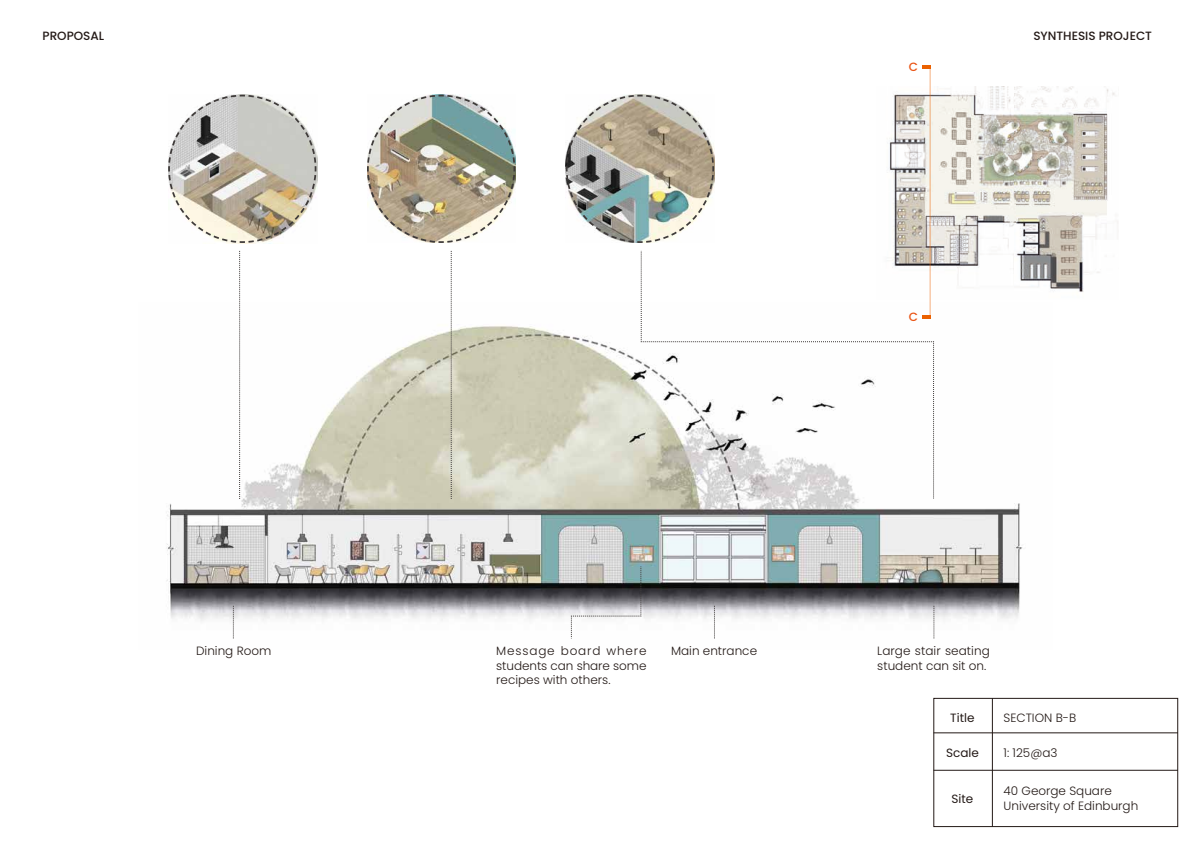
<style>
.page{position:relative;width:1191px;height:842px;background:#fff}
.page>*{position:absolute;margin:0;border:0;box-sizing:border-box;transform-origin:0 0}
.t1{font:300 12px/14.4px "Poppins";color:#231916}
.t2{font:500 12px "Poppins";color:#231916}
.t3{font:12px "Poppins";color:#231916}
.t4{font:500 12px "Poppins";color:#ea5516}
</style>
<div class="page">
<img style="left:166px;top:303px;width:857px;height:336px">
<div style="left:933px;top:698px;width:245px;height:129px;border:1px solid #231916"></div>
<hr style="left:933px;top:733px;width:245px;height:1px;background:#231916">
<hr style="left:933px;top:770px;width:245px;height:1px;background:#231916">
<hr style="left:992px;top:698px;width:1px;height:129px;background:#231916">
<img style="left:934px;top:86px;width:184px;height:206px">
<svg style="left:233px;top:606px;width:1px;height:32px"></svg>
<svg style="left:714px;top:606px;width:1px;height:32px"></svg>
<svg style="left:933px;top:606px;width:1px;height:32px"></svg>
<svg style="left:571px;top:566px;width:70px;height:73px"></svg>
<svg style="left:168px;top:94px;width:149px;height:150px"></svg>
<img style="left:367px;top:94px;width:149px;height:149px">
<svg style="left:239px;top:251px;width:1px;height:248px"></svg>
<svg style="left:451px;top:251px;width:1px;height:248px"></svg>
<svg style="left:565px;top:65px;width:369px;height:433px"></svg>
<svg style="left:641px;top:251px;width:292px;height:248px"></svg>
<p class="t2" style="left:43px;top:28px;width:63px">PROPOSAL</p>
<p class="t2" style="left:1033px;top:28px;width:120px">SYNTHESIS PROJECT</p>
<p class="t4" style="left:909px;top:60px;width:11px">C</p>
<p class="t4" style="left:909px;top:310px;width:11px">C</p>
<p class="t1" style="left:196px;top:644px;width:77px">Dining Room</p>
<p class="t1" style="left:496px;top:644px;width:152px;text-align:justify">Message board where students can share some recipes with others.</p>
<p class="t1" style="left:671px;top:644px;width:88px">Main entrance</p>
<p class="t1" style="left:877px;top:644px;width:114px">Large stair seating student can sit on.</p>
<p class="t3" style="left:950px;top:711px;width:26px">Title</p>
<p class="t3" style="left:946px;top:745px;width:34px">Scale</p>
<p class="t3" style="left:951px;top:791px;width:23px">Site</p>
<p class="t1" style="left:1003px;top:711px;width:74px">SECTION B-B</p>
<p class="t1" style="left:1003px;top:745px;width:55px">1: 125@a3</p>
<p class="t1" style="left:1003px;top:784px;width:136px">40 George Square<br>University of Edinburgh</p>
</div>
